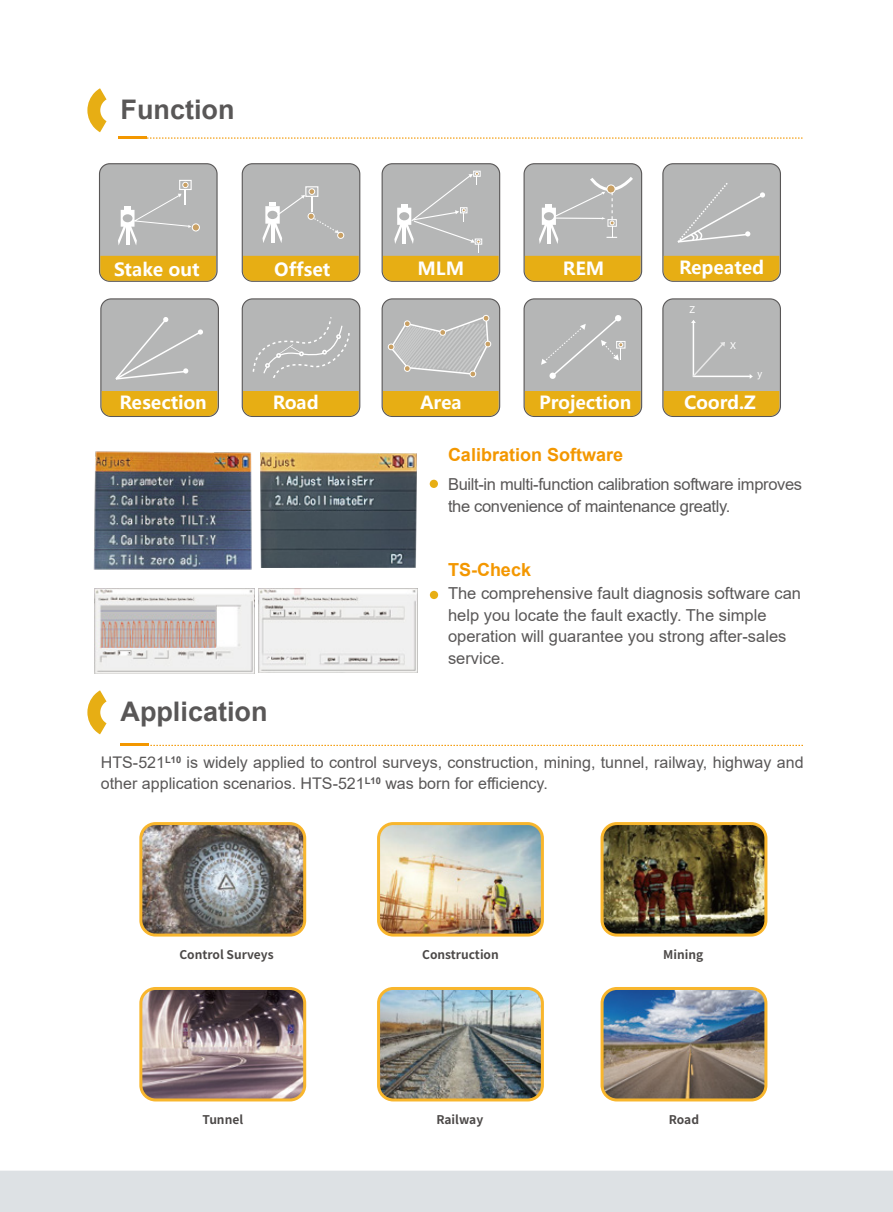
<style>
.page{position:relative;width:893px;height:1212px;background:#fff}
.page>*{position:absolute;margin:0;border:0;box-sizing:border-box;transform-origin:0 0}
.t1{font:700 27px "Arial";color:#595757}
.t2{font:700 18px "Microsoft Ya Hei";color:#fff}
.t3{font:700 18px "Arial";color:#f39700}
.t4{font:16.5px/21.6px "Arial";color:#595757}
.t5{font:16.5px/21.6px "Arial";letter-spacing:-.02em;color:#595757}
.t6{font:16.05px/21px "Arial";color:#595757}
.t7{font:700 12px "Source Han Sans SC";color:#4c4948}
.t8{font:9.15px "Microsoft Ya Hei";color:#fff}
</style>
<div class="page">
<div style="left:99px;top:164px;width:118px;height:117px;background:#b5b6b6;border-radius:10px"></div>
<div style="left:99px;top:163px;width:119px;height:119px;border:1px solid #595757;border-radius:10px"></div>
<div style="left:100px;top:256px;width:116px;height:25px;background:#e7ae14"></div>
<div style="left:179px;top:180px;width:13px;height:10px;border:1px solid #fff"></div>
<div style="left:192px;top:224px;width:7px;height:7px;background:#c9a063;border-radius:50%"></div>
<div style="left:192px;top:223px;width:8px;height:8px;border:1px solid #fff;border-radius:50%"></div>
<svg style="left:118px;top:182px;width:73px;height:63px"></svg>
<div style="left:0;top:1170px;width:893px;height:42px;background:#dde1e4"></div>
<hr style="left:120px;top:743px;width:29px;height:3px;background:#f39700">
<svg style="left:87px;top:88px;width:20px;height:44px"></svg>
<svg style="left:87px;top:690px;width:20px;height:44px"></svg>
<div style="left:242px;top:164px;width:118px;height:117px;background:#b5b6b6;border-radius:10px"></div>
<div style="left:242px;top:163px;width:118px;height:119px;border:1px solid #595757;border-radius:10px"></div>
<div style="left:243px;top:256px;width:116px;height:25px;background:#e7ae14"></div>
<div style="left:382px;top:164px;width:118px;height:117px;background:#b5b6b6;border-radius:10px"></div>
<div style="left:382px;top:163px;width:118px;height:119px;border:1px solid #595757;border-radius:10px"></div>
<div style="left:524px;top:164px;width:118px;height:117px;background:#b5b6b6;border-radius:10px"></div>
<div style="left:523px;top:163px;width:119px;height:119px;border:1px solid #595757;border-radius:10px"></div>
<div style="left:525px;top:256px;width:115px;height:25px;background:#e7ae14"></div>
<div style="left:663px;top:164px;width:117px;height:117px;background:#b5b6b6;border-radius:10px"></div>
<div style="left:662px;top:163px;width:119px;height:119px;border:1px solid #595757;border-radius:10px"></div>
<div style="left:664px;top:256px;width:115px;height:25px;background:#e7ae14"></div>
<div style="left:242px;top:299px;width:118px;height:117px;background:#b5b6b6;border-radius:10px"></div>
<div style="left:242px;top:298px;width:118px;height:119px;border:1px solid #595757;border-radius:10px"></div>
<div style="left:243px;top:391px;width:116px;height:25px;background:#e7ae14"></div>
<div style="left:382px;top:299px;width:118px;height:117px;background:#b5b6b6;border-radius:10px"></div>
<div style="left:382px;top:298px;width:118px;height:119px;border:1px solid #595757;border-radius:10px"></div>
<div style="left:383px;top:391px;width:116px;height:25px;background:#e7ae14"></div>
<div style="left:524px;top:299px;width:118px;height:117px;background:#b5b6b6;border-radius:10px"></div>
<div style="left:523px;top:298px;width:119px;height:119px;border:1px solid #595757;border-radius:10px"></div>
<div style="left:525px;top:391px;width:115px;height:25px;background:#e7ae14"></div>
<div style="left:663px;top:299px;width:117px;height:117px;background:#b5b6b6;border-radius:10px"></div>
<div style="left:662px;top:298px;width:119px;height:119px;border:1px solid #595757;border-radius:10px"></div>
<div style="left:664px;top:391px;width:115px;height:25px;background:#e7ae14"></div>
<div style="left:101px;top:299px;width:117px;height:117px;background:#b5b6b6;border-radius:10px"></div>
<div style="left:100px;top:298px;width:119px;height:119px;border:1px solid #595757;border-radius:10px"></div>
<div style="left:102px;top:391px;width:115px;height:25px;background:#e7ae14"></div>
<div style="left:473px;top:171px;width:8px;height:6px;border:1px solid #fff"></div>
<div style="left:616px;top:341px;width:9px;height:7px;border:1px solid #fff"></div>
<svg style="left:383px;top:172px;width:116px;height:109px"></svg>
<svg style="left:539px;top:177px;width:94px;height:67px"></svg>
<svg style="left:115px;top:317px;width:88px;height:63px"></svg>
<svg style="left:252px;top:317px;width:98px;height:61px"></svg>
<svg style="left:541px;top:316px;width:82px;height:62px"></svg>
<svg style="left:388px;top:315px;width:103px;height:62px"></svg>
<div style="left:430px;top:480px;width:8px;height:8px;background:#e7ae14;border-radius:50%"></div>
<div style="left:430px;top:591px;width:8px;height:8px;background:#e7ae14;border-radius:50%"></div>
<div style="left:305px;top:186px;width:13px;height:11px;border:1px solid #fff"></div>
<div style="left:309px;top:188px;width:6px;height:7px;border:1px solid #fff;border-radius:50%"></div>
<svg style="left:262px;top:189px;width:82px;height:54px"></svg>
<div style="left:308px;top:213px;width:7px;height:7px;border:1px solid #fff;border-radius:50%"></div>
<svg style="left:677px;top:183px;width:88px;height:60px"></svg>
<svg style="left:691px;top:320px;width:62px;height:59px"></svg>
<img style="left:95px;top:588px;width:159px;height:85px">
<img style="left:259px;top:588px;width:158px;height:84px">
<svg style="left:150px;top:745px;width:653px;height:1px"></svg>
<hr style="left:118px;top:136px;width:29px;height:3px;background:#f39700">
<svg style="left:147px;top:137px;width:656px;height:2px"></svg>
<img style="left:143px;top:826px;width:162px;height:109px">
<div style="left:139px;top:822px;width:167px;height:114px;border:3px solid #f8b62d;border-radius:15px"></div>
<img style="left:379px;top:826px;width:163px;height:109px">
<div style="left:377px;top:822px;width:167px;height:114px;border:3px solid #f8b62d;border-radius:15px"></div>
<img style="left:602px;top:824px;width:164px;height:111px">
<div style="left:601px;top:822px;width:166px;height:114px;border:3px solid #f8b62d;border-radius:15px"></div>
<img style="left:602px;top:989px;width:164px;height:111px">
<div style="left:601px;top:987px;width:166px;height:114px;border:3px solid #f8b62d;border-radius:15px"></div>
<img style="left:379px;top:991px;width:163px;height:108px">
<div style="left:377px;top:987px;width:167px;height:114px;border:3px solid #f8b62d;border-radius:15px"></div>
<img style="left:143px;top:991px;width:162px;height:109px">
<div style="left:139px;top:987px;width:167px;height:114px;border:3px solid #f8b62d;border-radius:15px"></div>
<img style="left:93px;top:451px;width:159px;height:119px">
<img style="left:260px;top:452px;width:156px;height:116px">
<h1 class="t1" style="left:120px;top:90px;width:115px">Function</h1>
<p class="t2" style="left:114px;top:257px;width:87px">Stake out</p>
<p class="t2" style="left:120px;top:390px;width:89px">Resection</p>
<p class="t2" style="left:274px;top:257px;width:57px">Offset</p>
<p class="t2" style="left:418px;top:256px;width:48px">MLM</p>
<p class="t2" style="left:563px;top:256px;width:43px">REM</p>
<p class="t2" style="left:679px;top:255px;width:86px">Repeated</p>
<p class="t8" style="left:690px;top:303px;width:7px">Z</p>
<p class="t8" style="left:730px;top:340px;width:7px">X</p>
<p class="t8" style="left:758px;top:367px;width:6px">y</p>
<p class="t2" style="left:273px;top:390px;width:47px">Road</p>
<p class="t2" style="left:420px;top:390px;width:43px">Area</p>
<p class="t2" style="left:539px;top:390px;width:94px">Projection</p>
<p class="t2" style="left:684px;top:390px;width:73px">Coord.Z</p>
<p class="t3" style="left:448px;top:442px;width:177px">Calibration Software</p>
<p class="t5" style="left:448px;top:474px;width:356px">Built-in multi-function calibration software improves the convenience of maintenance greatly.</p>
<h1 class="t1" style="left:120px;top:692px;width:149px">Application</h1>
<p class="t3" style="left:448px;top:556px;width:85px">TS-Check</p>
<p class="t4" style="left:448px;top:582px;width:355px">The comprehensive fault diagnosis software can help you locate the fault exactly. The simple operation will guarantee you strong after-sales service.</p>
<p class="t6" style="left:101px;top:752px;width:704px">HTS-521<sup>L10</sup> is widely applied to control surveys, construction, mining, tunnel, railway, highway and other application scenarios. HTS-521<sup>L10</sup> was born for efficiency.</p>
<p class="t7" style="left:179px;top:947px;width:96px">Control Surveys</p>
<p class="t7" style="left:202px;top:1113px;width:42px">Tunnel</p>
<p class="t7" style="left:422px;top:947px;width:78px">Construction</p>
<p class="t7" style="left:663px;top:947px;width:42px">Mining</p>
<p class="t7" style="left:436px;top:1113px;width:48px">Railway</p>
<p class="t7" style="left:669px;top:1113px;width:32px">Road</p>
</div>
